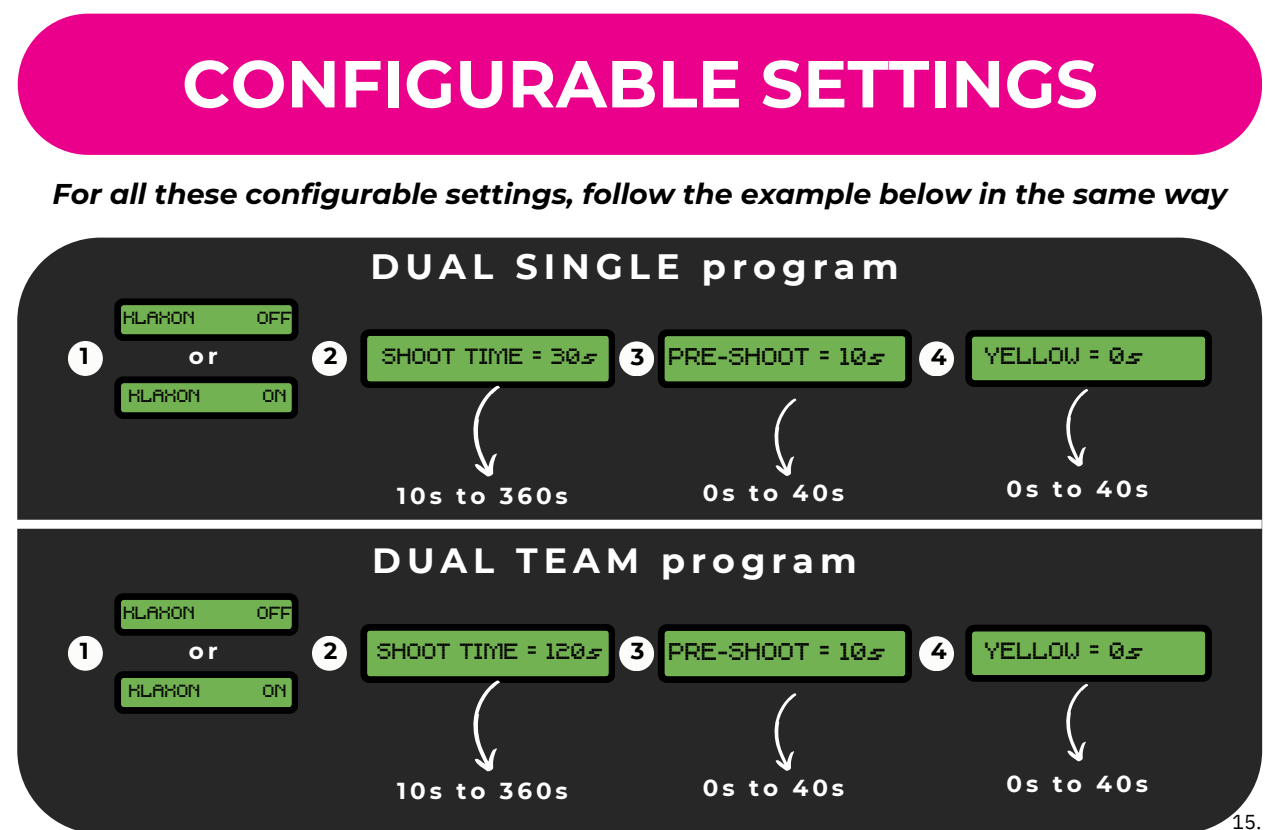
<style>
.page{position:relative;width:1265px;height:830px;background:#fff}
.page>*{position:absolute;margin:0;border:0;box-sizing:border-box;transform-origin:0 0}
.t1{font:700 66.3px "Montserrat";color:#fff}
.t2{font:700 35.1px "Montserrat";letter-spacing:.17em;color:#fff}
.t3{font:700 34.8px "Montserrat";letter-spacing:.17em;color:#fff}
.t4{font:italic 700 28.5px "Montserrat";color:#000}
.t5{font:24px "Pixellance";color:#000}
.t6{font:700 23.1px "Montserrat";letter-spacing:.17em;color:#fff}
.t7{font:23.1px "Pixellance";color:#000}
.t8{font:700 23.1px "Montserrat";color:#000}
.t9{font:21.6px "Pixellance";color:#000}
.t10{font:20.1px "IBM Plex Sans";color:#000}
.t11{font:17.4px "Pixellance";color:#000}
</style>
<div class="page">
<div style="left:18px;top:14px;width:1244px;height:141px;background:#ea008b"></div>
<div style="left:17px;top:237px;width:1245px;height:592px;background:#272727"></div>
<svg style="left:114px;top:298px;width:184px;height:43px"></svg>
<svg style="left:114px;top:376px;width:183px;height:43px"></svg>
<div style="left:68px;top:341px;width:35px;height:35px;background:#fcfcfa;border-radius:50%"></div>
<div style="left:312px;top:341px;width:35px;height:35px;background:#fcfcfa;border-radius:50%"></div>
<svg style="left:360px;top:329px;width:255px;height:148px"></svg>
<svg style="left:658px;top:329px;width:253px;height:58px"></svg>
<div style="left:619px;top:341px;width:35px;height:35px;background:#fcfcfa;border-radius:50%"></div>
<div style="left:919px;top:341px;width:35px;height:35px;background:#fcfcfa;border-radius:50%"></div>
<svg style="left:773px;top:398px;width:24px;height:78px"></svg>
<svg style="left:965px;top:330px;width:246px;height:137px"></svg>
<div style="left:17px;top:519px;width:1245px;height:9px;background:#fff"></div>
<svg style="left:114px;top:593px;width:184px;height:42px"></svg>
<svg style="left:114px;top:671px;width:183px;height:42px"></svg>
<div style="left:68px;top:635px;width:35px;height:35px;background:#fcfcfa;border-radius:50%"></div>
<div style="left:312px;top:635px;width:35px;height:35px;background:#fcfcfa;border-radius:50%"></div>
<svg style="left:360px;top:623px;width:255px;height:149px"></svg>
<svg style="left:658px;top:624px;width:253px;height:58px"></svg>
<div style="left:619px;top:636px;width:35px;height:35px;background:#fcfcfa;border-radius:50%"></div>
<div style="left:919px;top:636px;width:35px;height:35px;background:#fcfcfa;border-radius:50%"></div>
<svg style="left:773px;top:692px;width:24px;height:79px"></svg>
<svg style="left:965px;top:624px;width:246px;height:137px"></svg>
<p class="t1" style="left:182px;top:43px;width:917px">CONFIGURABLE SETTINGS</p>
<h4 class="t4" style="left:53px;top:176px;width:1176px">For all these configurable settings, follow the example below in the same way</h4>
<h3 class="t11" style="left:123px;top:310px;width:73px">KLAXON</h3>
<h3 class="t11" style="left:257px;top:310px;width:37px">OFF</h3>
<p class="t2" style="left:371px;top:244px;width:529px">DUAL SINGLE program</p>
<p class="t8" style="left:80px;top:342px;width:11px">1</p>
<h5 class="t6" style="left:189px;top:342px;width:30px">or</h5>
<p class="t8" style="left:324px;top:342px;width:15px">2</p>
<h4 class="t9" style="left:382px;top:347px;width:218px">SHOOT TIME = 30s</h4>
<p class="t11" style="left:129px;top:388px;width:73px">KLAXON</p>
<p class="t11" style="left:262px;top:388px;width:25px">ON</p>
<h5 class="t6" style="left:397px;top:481px;width:172px">10s to 360s</h5>
<h4 class="t8" style="left:631px;top:342px;width:15px">3</h4>
<p class="t5" style="left:668px;top:345px;width:219px">PRE-SHOOT = 10s</p>
<h5 class="t8" style="left:931px;top:342px;width:17px">4</h5>
<p class="t7" style="left:984px;top:345px;width:161px">YELLOW = 0s</p>
<p class="t6" style="left:703px;top:479px;width:143px">0s to 40s</p>
<h4 class="t6" style="left:1007px;top:474px;width:143px">0s to 40s</h4>
<p class="t11" style="left:123px;top:604px;width:73px">KLAXON</p>
<p class="t11" style="left:257px;top:604px;width:37px">OFF</p>
<h2 class="t3" style="left:372px;top:539px;width:486px">DUAL TEAM program</h2>
<p class="t8" style="left:80px;top:636px;width:11px">1</p>
<h4 class="t6" style="left:189px;top:636px;width:30px">or</h4>
<h2 class="t8" style="left:324px;top:636px;width:15px">2</h2>
<p class="t9" style="left:377px;top:641px;width:228px">SHOOT TIME = 120s</p>
<p class="t11" style="left:129px;top:682px;width:73px">KLAXON</p>
<p class="t11" style="left:262px;top:682px;width:25px">ON</p>
<h4 class="t8" style="left:631px;top:637px;width:15px">3</h4>
<p class="t5" style="left:668px;top:640px;width:219px">PRE-SHOOT = 10s</p>
<h5 class="t8" style="left:931px;top:637px;width:17px">4</h5>
<p class="t7" style="left:984px;top:640px;width:161px">YELLOW = 0s</p>
<h5 class="t6" style="left:397px;top:775px;width:172px">10s to 360s</h5>
<p class="t6" style="left:703px;top:773px;width:143px">0s to 40s</p>
<h4 class="t6" style="left:1007px;top:769px;width:143px">0s to 40s</h4>
<p class="t10" style="left:1232px;top:807px;width:31px">15.</p>
</div>
